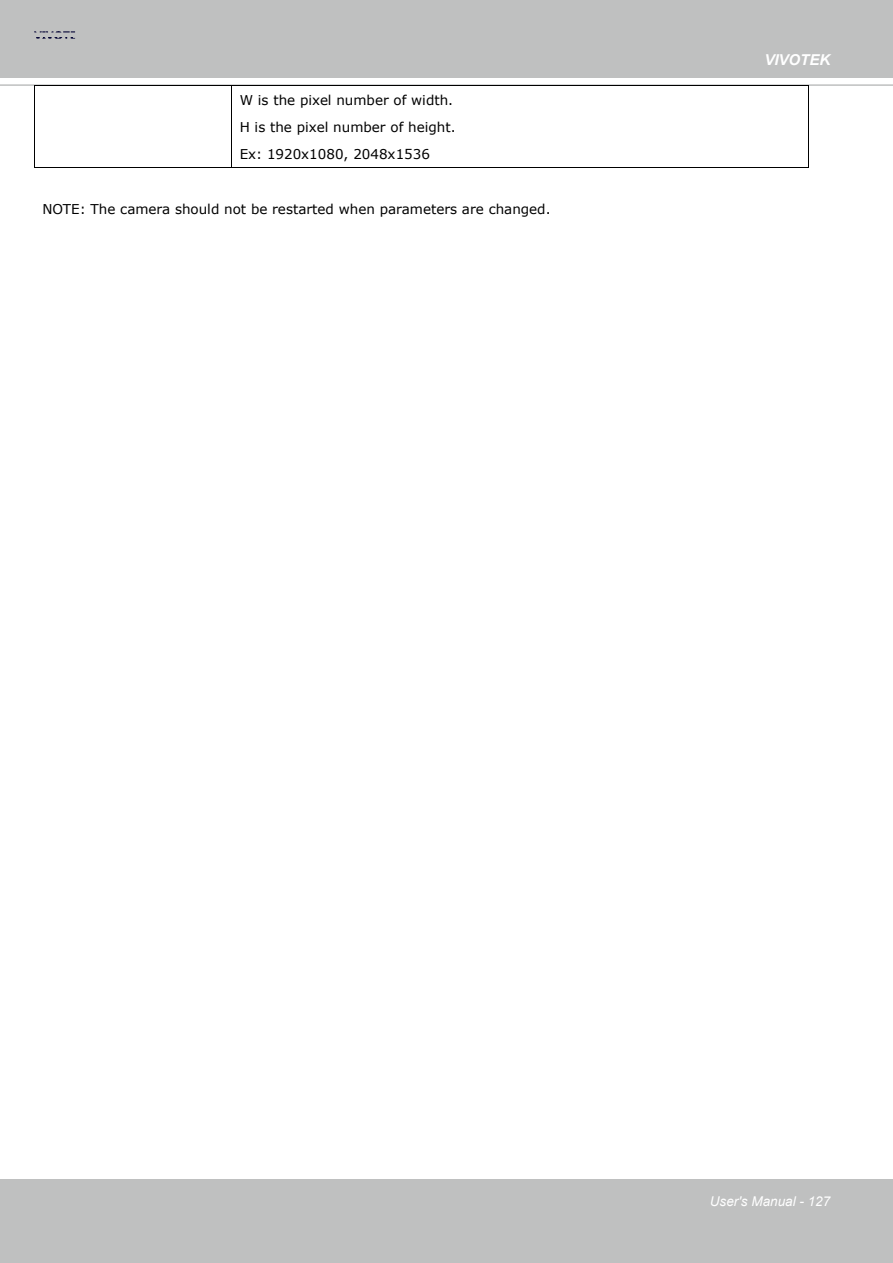
<style>
.page{position:relative;width:893px;height:1263px;background:#fff}
.page>*{position:absolute;margin:0;border:0;box-sizing:border-box;transform-origin:0 0}
.t1{font:italic 700 15px "Arial";color:#fff}
.t2{font:13.5px/27px "Verdana";color:#000}
.t3{font:italic 13.5px "Arial";color:#fff}
</style>
<div class="page">
<div style="left:0;top:0;width:893px;height:77px;background:#bfc0c0"></div>
<div style="left:0;top:1179px;width:893px;height:84px;background:#bfc0c0"></div>
<hr style="left:0;top:85px;width:893px;height:1px;background:#9fa0a0">
<hr style="left:34px;top:85px;width:774px;height:1px;background:#000">
<hr style="left:34px;top:86px;width:1px;height:82px;background:#000">
<hr style="left:34px;top:167px;width:197px;height:1px;background:#000">
<hr style="left:231px;top:86px;width:1px;height:82px;background:#000">
<hr style="left:232px;top:167px;width:576px;height:1px;background:#000">
<hr style="left:808px;top:86px;width:1px;height:82px;background:#000">
<img style="left:34px;top:31px;width:42px;height:8px">
<p class="t2" style="left:240px;top:86px;width:217px">W is the pixel number of width.<br>H is the pixel number of height.<br>Ex: 1920x1080, 2048x1536</p>
<p class="t2" style="left:43px;top:195px;width:510px">NOTE: The camera should not be restarted when parameters are changed.</p>
<p class="t1" style="left:764px;top:49px;width:67px">VIVOTEK</p>
<p class="t3" style="left:710px;top:1193px;width:122px">User's Manual - 127</p>
</div>
